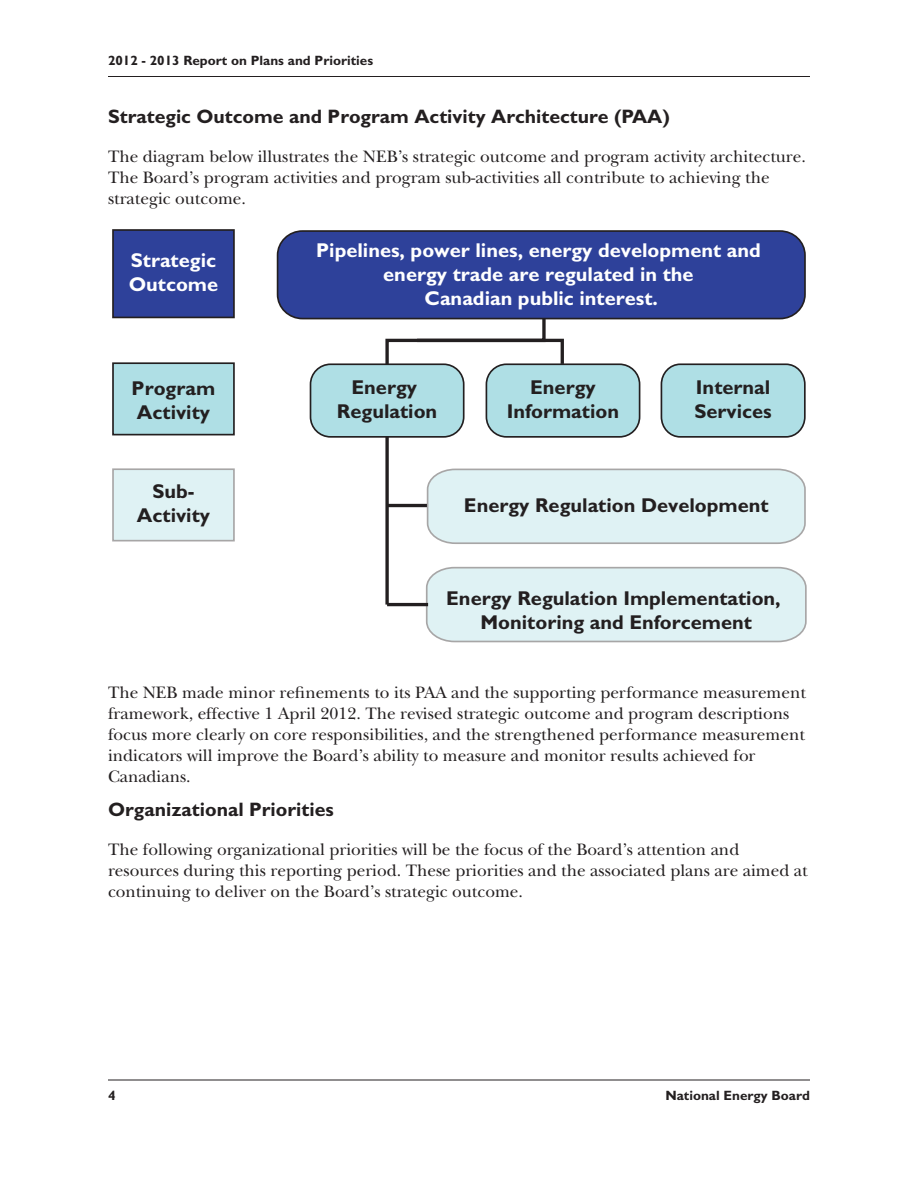
<style>
.page{position:relative;width:918px;height:1188px;background:#fff}
.page>*{position:absolute;margin:0;border:0;box-sizing:border-box;transform-origin:0 0}
.t1{font:700 20.1px/24px "Gentle Sans";color:#231f20;text-align:center}
.t2{font:700 20.1px/24px "Gentle Sans";color:#fff}
.t3{font:700 19.5px "Gentle Sans";color:#231f20}
.t4{font:17.25px/21px "New Baskerville";color:#231f20}
.t5{font:700 13.5px "Gentle Sans";color:#231f20}
</style>
<div class="page">
<hr style="left:108px;top:1080px;width:702px;height:1px;background:#231f20">
<hr style="left:108px;top:76px;width:702px;height:1px;background:#231f20">
<svg style="left:426px;top:567px;width:381px;height:75px;background:#ddeef0"></svg>
<svg style="left:547px;top:469px;width:259px;height:75px;background:#dceef0"></svg>
<svg style="left:384px;top:319px;width:163px;height:289px"></svg>
<div style="left:311px;top:364px;width:153px;height:73px;background:#afdfe5;border-radius:20px"></div>
<div style="left:310px;top:363px;width:155px;height:75px;border:2px solid #231f20;border-radius:20px"></div>
<div style="left:486px;top:364px;width:154px;height:73px;background:#afdfe5;border-radius:20px"></div>
<div style="left:486px;top:363px;width:154px;height:75px;border:2px solid #231f20;border-radius:20px"></div>
<div style="left:113px;top:230px;width:121px;height:87px;background:#2e419a"></div>
<div style="left:112px;top:229px;width:123px;height:89px;border:2px solid #231f20"></div>
<div style="left:113px;top:363px;width:121px;height:72px;background:#afdfe5"></div>
<div style="left:112px;top:362px;width:123px;height:73px;border:2px solid #231f20"></div>
<div style="left:113px;top:469px;width:121px;height:72px;background:#dff2f4"></div>
<div style="left:278px;top:231px;width:527px;height:88px;background:#2e419a;border-radius:25px"></div>
<div style="left:277px;top:230px;width:529px;height:89px;border:2px solid #231f20;border-radius:25px"></div>
<hr style="left:387px;top:603px;width:41px;height:3px;background:#231f20">
<svg style="left:414px;top:337px;width:152px;height:30px"></svg>
<hr style="left:387px;top:504px;width:40px;height:3px;background:#231f20">
<div style="left:661px;top:364px;width:144px;height:73px;background:#afdfe5;border-radius:19px"></div>
<div style="left:661px;top:363px;width:145px;height:75px;border:2px solid #231f20;border-radius:19px"></div>
<p class="t5" style="left:108px;top:52px;width:267px">2012 - 2013 Report on Plans and Priorities</p>
<p class="t3" style="left:108px;top:105px;width:564px">Strategic Outcome and Program Activity Architecture (PAA)</p>
<p class="t4" style="left:108px;top:146px;width:699px">The diagram below illustrates the NEB’s strategic outcome and program activity architecture.<br>The Board’s program activities and program sub-activities all contribute to achieving the strategic outcome.</p>
<p class="t2" style="left:129px;top:248px;width:91px">Strategic<br>Outcome</p>
<p class="t1" style="left:132px;top:376px;width:85px;text-align:left">Program<br>Activity</p>
<p class="t1" style="left:137px;top:479px;width:75px">Sub-<br>Activity</p>
<p class="t2" style="left:316px;top:238px;width:446px;text-align:center">Pipelines, power lines, energy development and energy trade are regulated in the<br>Canadian public interest.</p>
<p class="t1" style="left:507px;top:375px;width:114px">Energy<br>Information</p>
<p class="t1" style="left:337px;top:375px;width:102px">Energy<br>Regulation</p>
<p class="t1" style="left:694px;top:375px;width:79px;text-align:left">Internal<br>Services</p>
<p class="t1" style="left:464px;top:494px;width:306px">Energy Regulation Development</p>
<p class="t1" style="left:446px;top:586px;width:336px">Energy Regulation Implementation,<br>Monitoring and Enforcement</p>
<p class="t4" style="left:108px;top:682px;width:699px">The NEB made minor refinements to its PAA and the supporting performance measurement framework, effective 1 April 2012. The revised strategic outcome and program descriptions focus more clearly on core responsibilities, and the strengthened performance measurement indicators will improve the Board’s ability to measure and monitor results achieved for Canadians.</p>
<p class="t3" style="left:108px;top:798px;width:227px">Organizational Priorities</p>
<p class="t4" style="left:108px;top:839px;width:701px">The following organizational priorities will be the focus of the Board’s attention and resources during this reporting period. These priorities and the associated plans are aimed at continuing to deliver on the Board’s strategic outcome.</p>
<p class="t5" style="left:108px;top:1088px;width:9px">4</p>
<p class="t5" style="left:665px;top:1088px;width:146px">National Energy Board</p>
</div>
